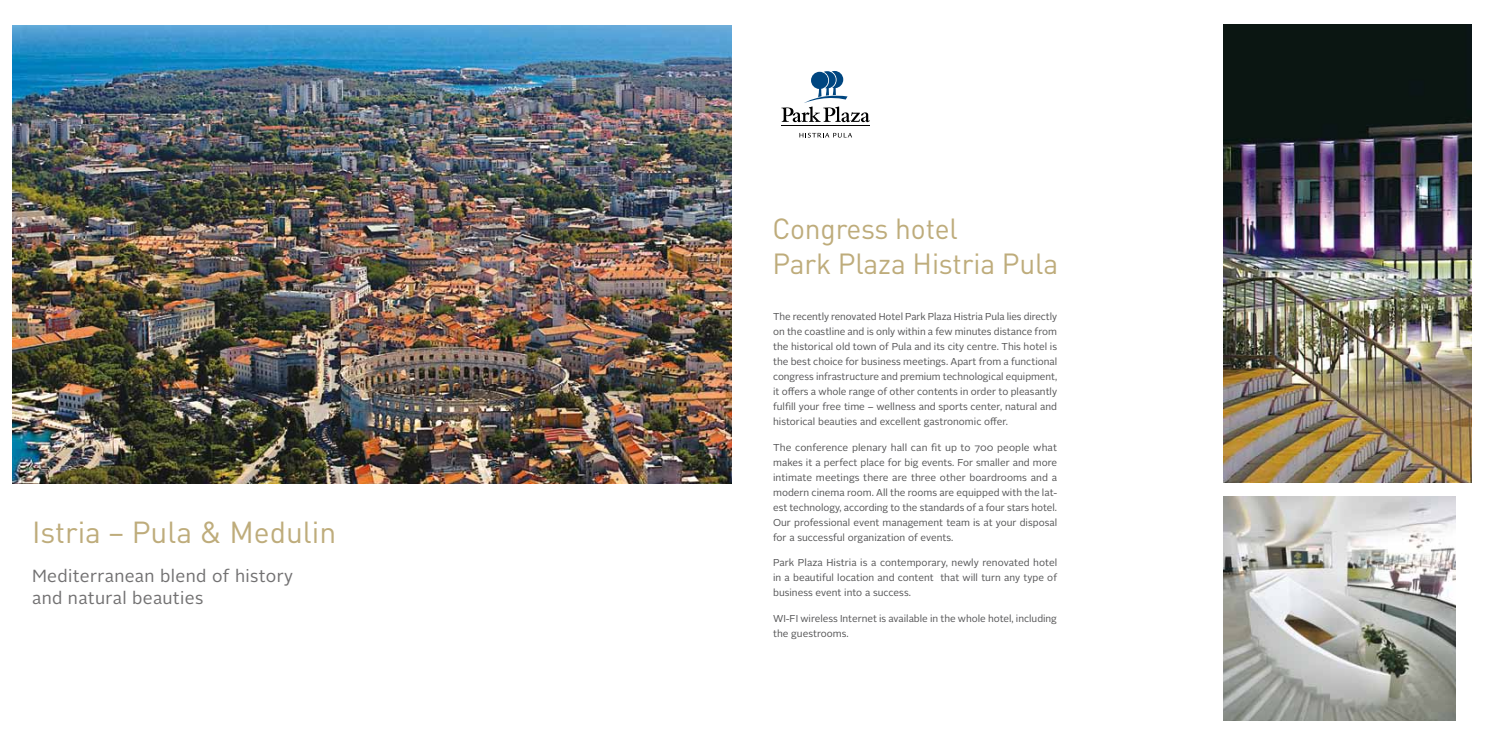
<style>
.page{position:relative;width:1489px;height:745px;background:#fff}
.page>*{position:absolute;margin:0;border:0;box-sizing:border-box;transform-origin:0 0}
.t1{font:30px "DIN Pro";color:#beac7b}
.t2{font:28.75px/35px "DIN Pro";letter-spacing:-.005em;color:#beac7b}
.t3{font:17.5px/22.5px "Alright Sans";letter-spacing:.02em;color:#727172}
.t4{font:10px/15px "Alright Sans";color:#545455;text-align:justify}
</style>
<div class="page">
<img style="left:13px;top:25px;width:719px;height:458px">
<img style="left:1223px;top:25px;width:248px;height:457px">
<img style="left:1223px;top:496px;width:231px;height:223px">
<hr style="left:781px;top:125px;width:89px;height:1px;background:#000">
<svg style="left:781px;top:71px;width:89px;height:51px"></svg>
<svg style="left:799px;top:133px;width:53px;height:4px"></svg>
<h1 class="t1" style="left:32px;top:511px;width:306px">Istria – Pula &amp; Medulin</h1>
<h3 class="t3" style="left:32px;top:564px;width:262px">Mediterranean blend of history and natural beauties</h3>
<h2 class="t2" style="left:772px;top:210px;width:287px">Congress hotel<br>Park Plaza Histria Pula</h2>
<p class="t4" style="left:773px;top:309px;width:286px">The recently renovated Hotel Park Plaza Histria Pula lies directly on the coastline and is only within a few minutes distance from the historical old town of Pula and its city centre. This hotel is the best choice for business meetings. Apart from a functional congress infrastructure and premium technological equipment, it offers a whole range of other contents in order to pleasantly fulfill your free time – wellness and sports center, natural and historical beauties and excellent gastronomic offer.</p>
<p class="t4" style="left:773px;top:439px;width:285px">The conference plenary hall can fit up to 700 people what makes it a perfect place for big events. For smaller and more intimate meetings there are three other boardrooms and a modern cinema room. All the rooms are equipped with the lat&shy;est technology, according to the standards of a four stars hotel.<br>Our professional event management team is at your disposal for a successful organization of events.</p>
<p class="t4" style="left:773px;top:555px;width:285px">Park Plaza Histria is a contemporary, newly renovated hotel in a beautiful location and content that will turn any type of business event into a success.</p>
<p class="t4" style="left:773px;top:610px;width:285px">WI-FI wireless Internet is available in the whole hotel, including the guestrooms.</p>
</div>
